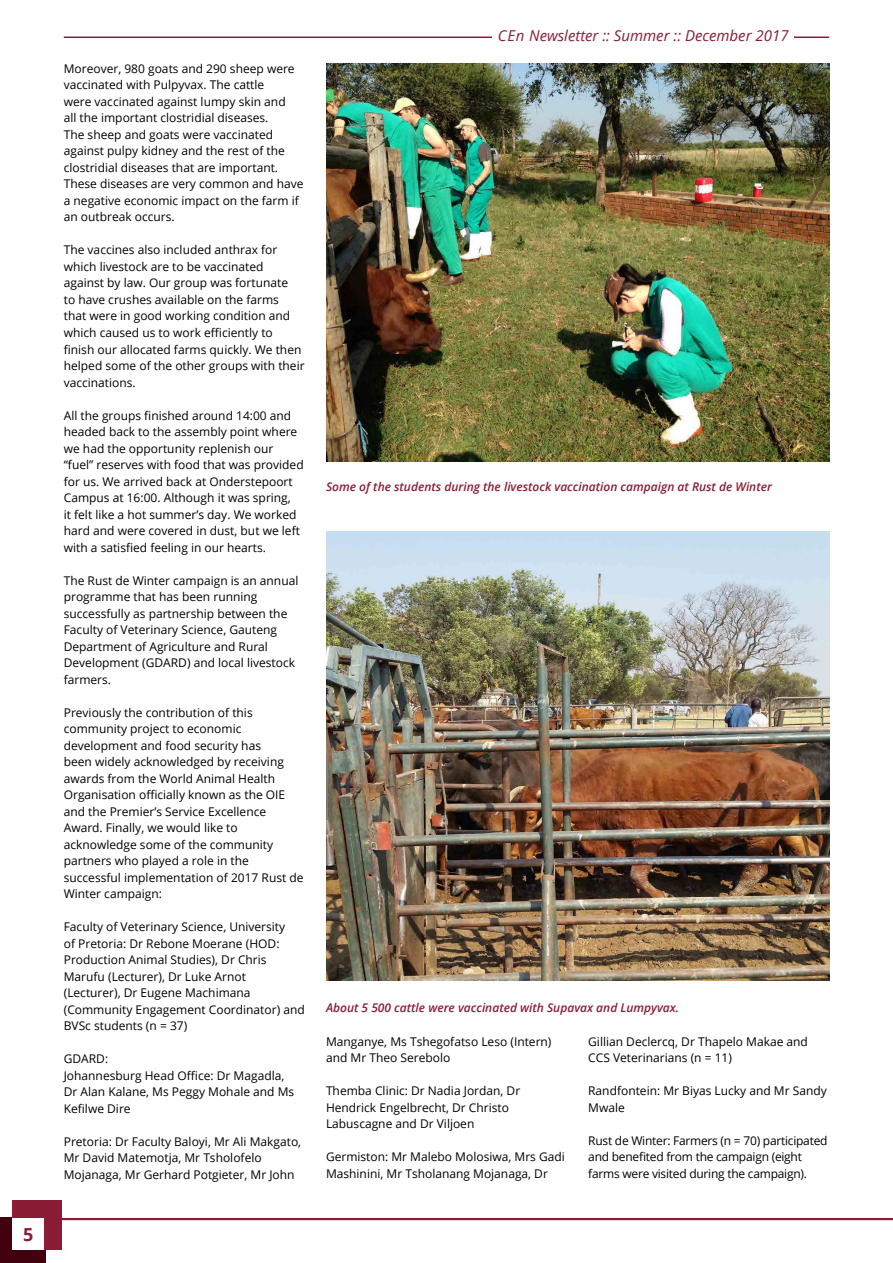
<style>
.page{position:relative;width:893px;height:1263px;background:#fff}
.page>*{position:absolute;margin:0;border:0;box-sizing:border-box;transform-origin:0 0}
.t1{font:700 18px "Open Sans";color:#8a1c35}
.t2{font:italic 15px "Open Sans";color:#8a1c35}
.t3{font:12px/16.5px "Open Sans";color:#000}
.t4{font:italic 600 12px "Open Sans";color:#8a1c35}
.t5{font:12px/16.5px "Open Sans";letter-spacing:-.02em;color:#000}
</style>
<div class="page">
<hr style="left:64px;top:37px;width:765px;height:1px;background:#8a1c35">
<hr style="left:56px;top:1218px;width:837px;height:2px;background:#8a1c35">
<div style="left:492px;top:29px;width:302px;height:19px;background:#fff"></div>
<div style="left:0;top:1217px;width:46px;height:46px;background:#43000d"></div>
<div style="left:12px;top:1200px;width:50px;height:50px;background:#8a1c35"></div>
<div style="left:12px;top:1218px;width:32px;height:32px;background:#fff"></div>
<img style="left:326px;top:64px;width:503px;height:397px">
<img style="left:326px;top:531px;width:503px;height:450px">
<h1 class="t1" style="left:23px;top:1221px;width:12px">5</h1>
<p class="t3" style="left:64px;top:60px;width:241px">Moreover, 980 goats and 290 sheep were vaccinated with Pulpyvax. The cattle<br>were vaccinated against lumpy skin and<br>all the important clostridial diseases.<br>The sheep and goats were vaccinated against pulpy kidney and the rest of the clostridial diseases that are important.<br>These diseases are very common and have a negative economic impact on the farm if an outbreak occurs.</p>
<p class="t3" style="left:64px;top:242px;width:242px">The vaccines also included anthrax for which livestock are to be vaccinated against by law. Our group was fortunate<br>to have crushes available on the farms<br>that were in good working condition and which caused us to work efficiently to finish our allocated farms quickly. We then helped some of the other groups with their vaccinations.</p>
<p class="t3" style="left:64px;top:407px;width:241px">All the groups finished around 14:00 and headed back to the assembly point where we had the opportunity replenish our “fuel” reserves with food that was provided for us. We arrived back at Onderstepoort Campus at 16:00. Although it was spring,<br>it felt like a hot summer’s day. We worked hard and were covered in dust, but we left with a satisfied feeling in our hearts.</p>
<p class="t3" style="left:64px;top:572px;width:236px">The Rust de Winter campaign is an annual programme that has been running successfully as partnership between the Faculty of Veterinary Science, Gauteng Department of Agriculture and Rural Development (GDARD) and local livestock farmers.</p>
<p class="t3" style="left:64px;top:704px;width:241px">Previously the contribution of this community project to economic development and food security has<br>been widely acknowledged by receiving awards from the World Animal Health Organisation officially known as the OIE and the Premier’s Service Excellence Award. Finally, we would like to acknowledge some of the community partners who played a role in the successful implementation of 2017 Rust de Winter campaign:</p>
<p class="t3" style="left:64px;top:918px;width:242px">Faculty of Veterinary Science, University<br>of Pretoria: Dr Rebone Moerane (HOD:<br>Production Animal Studies), Dr Chris Marufu (Lecturer), Dr Luke Arnot (Lecturer), Dr Eugene Machimana (Community Engagement Coordinator) and BVSc students (n = 37)</p>
<p class="t3" style="left:64px;top:1050px;width:232px">GDARD:<br>Johannesburg Head Office: Dr Magadla,<br>Dr Alan Kalane, Ms Peggy Mohale and Ms<br>Kefilwe Dire</p>
<p class="t3" style="left:64px;top:1133px;width:239px">Pretoria: Dr Faculty Baloyi, Mr Ali Makgato,<br>Mr David Matemotja, Mr Tsholofelo<br>Mojanaga, Mr Gerhard Potgieter, Mr John</p>
<p class="t2" style="left:498px;top:25px;width:292px">CEn Newsletter :: Summer :: December 2017</p>
<p class="t4" style="left:326px;top:478px;width:447px">Some of the students during the livestock vaccination campaign at Rust de Winter</p>
<p class="t4" style="left:326px;top:1000px;width:355px">About 5 500 cattle were vaccinated with Supavax and Lumpyvax.</p>
<p class="t3" style="left:588px;top:1033px;width:221px">Gillian Declercq, Dr Thapelo Makae and<br>CCS Veterinarians (n = 11)</p>
<p class="t3" style="left:588px;top:1082px;width:240px">Randfontein: Mr Biyas Lucky and Mr Sandy<br>Mwale</p>
<p class="t5" style="left:588px;top:1132px;width:241px">Rust de Winter: Farmers (n = 70) participated and benefited from the campaign (eight farms were visited during the campaign).</p>
<p class="t3" style="left:326px;top:1033px;width:227px">Manganye, Ms Tshegofatso Leso (Intern) and Mr Theo Serebolo</p>
<p class="t3" style="left:326px;top:1082px;width:196px">Themba Clinic: Dr Nadia Jordan, Dr<br>Hendrick Engelbrecht, Dr Christo<br>Labuscagne and Dr Viljoen</p>
<p class="t3" style="left:326px;top:1148px;width:240px">Germiston: Mr Malebo Molosiwa, Mrs Gadi<br>Mashinini, Mr Tsholanang Mojanaga, Dr</p>
</div>
